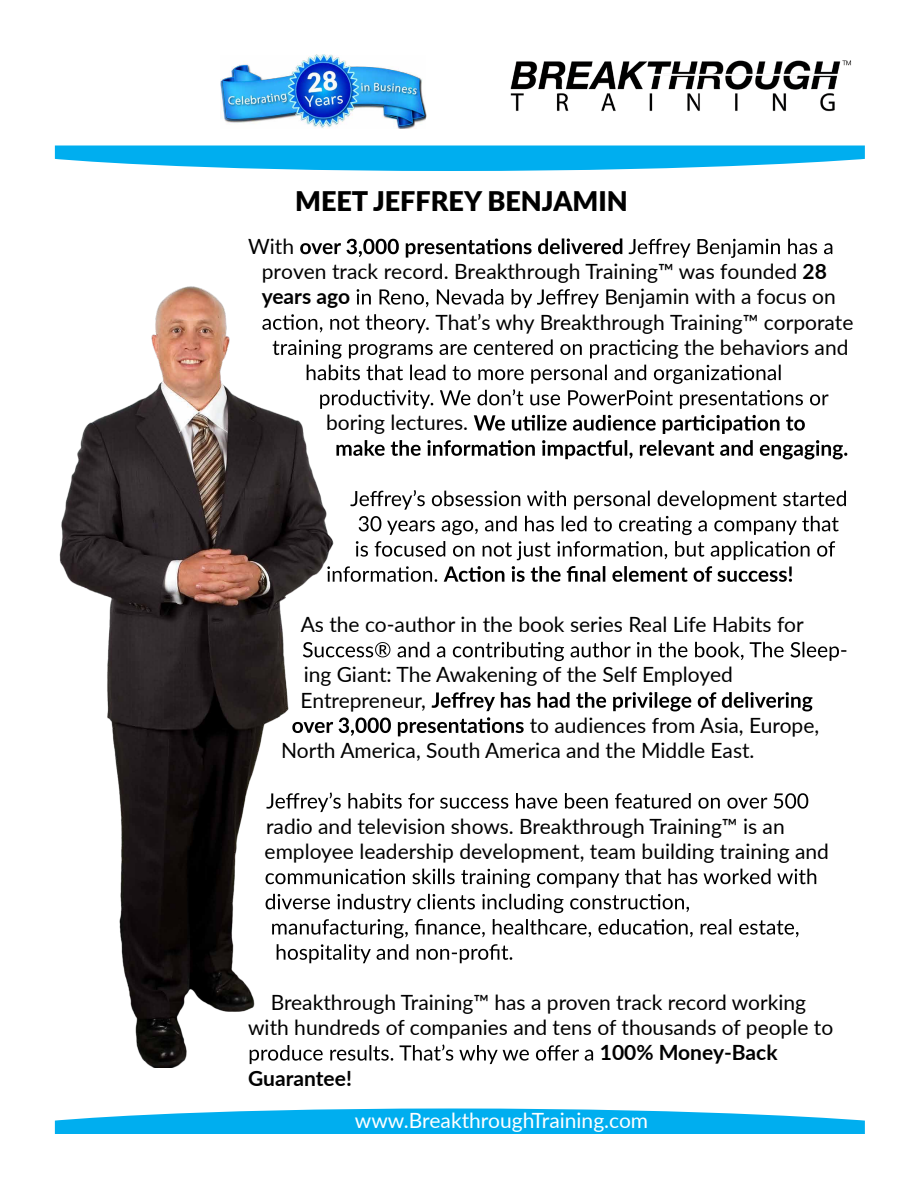
<style>
.page{position:relative;width:918px;height:1188px;background:#fff}
.page>*{position:absolute;margin:0;border:0;box-sizing:border-box;transform-origin:0 0}
.t1{font:900 27px "Lato";color:#000}
.t2{font:21px/25.2px "Lato";color:#000}
.t3{font:21px "Lato";color:#fff}
.t4{font:700 21px "Lato";color:#000}
.s1{font-weight:700}
</style>
<div class="page">
<img style="left:59px;top:286px;width:275px;height:782px">
<svg style="left:300px;top:238px;width:322px;height:20px"></svg>
<svg style="left:629px;top:239px;width:203px;height:19px"></svg>
<svg style="left:357px;top:289px;width:260px;height:19px"></svg>
<svg style="left:262px;top:314px;width:164px;height:19px"></svg>
<svg style="left:273px;top:339px;width:367px;height:20px"></svg>
<svg style="left:307px;top:365px;width:522px;height:44px"></svg>
<svg style="left:474px;top:415px;width:331px;height:19px"></svg>
<svg style="left:336px;top:440px;width:511px;height:19px"></svg>
<svg style="left:350px;top:490px;width:496px;height:20px"></svg>
<svg style="left:359px;top:516px;width:480px;height:19px"></svg>
<svg style="left:356px;top:541px;width:479px;height:19px"></svg>
<svg style="left:327px;top:566px;width:110px;height:16px"></svg>
<svg style="left:444px;top:566px;width:348px;height:16px"></svg>
<svg style="left:303px;top:642px;width:543px;height:19px"></svg>
<svg style="left:432px;top:692px;width:380px;height:19px"></svg>
<svg style="left:292px;top:717px;width:232px;height:19px"></svg>
<svg style="left:266px;top:792px;width:542px;height:20px"></svg>
<svg style="left:266px;top:869px;width:550px;height:19px"></svg>
<svg style="left:266px;top:894px;width:423px;height:19px"></svg>
<svg style="left:272px;top:919px;width:526px;height:19px"></svg>
<svg style="left:277px;top:944px;width:235px;height:19px"></svg>
<svg style="left:250px;top:1044px;width:343px;height:20px"></svg>
<svg style="left:55px;top:1108px;width:810px;height:26px;background:#28baf1"></svg>
<svg style="left:55px;top:146px;width:810px;height:25px;background:#25b9f1"></svg>
<img style="left:510px;top:60px;width:341px;height:52px">
<img style="left:222px;top:54px;width:205px;height:74px">
<p class="t1" style="left:295px;top:181px;width:334px">MEET JEFFREY BENJAMIN</p>
<p class="t2" style="left:262px;top:233px;width:567px;text-indent:-13px">With<br>proven track record. Breakthrough Training™ was founded <span class="s1">28 years ago</span></p>
<p class="t2" style="left:617px;top:283px;width:220px">enjamin with a focus on</p>
<p class="t2" style="left:425px;top:309px;width:430px">. That’s why Breakthrough Training™ corporate</p>
<p class="t2" style="left:641px;top:334px;width:209px">cing the behaviors and</p>
<p class="t2" style="left:326px;top:409px;width:144px">boring lectures.</p>
<p class="t2" style="left:301px;top:611px;width:504px">As the co-author in the book series Real Life Habits for</p>
<p class="t2" style="left:304px;top:661px;width:431px">ing Giant: The Awakening of the Self Employed</p>
<p class="t2" style="left:301px;top:687px;width:127px">Entrepreneur,</p>
<p class="t2" style="left:530px;top:712px;width:291px">to audiences from Asia, Europe,</p>
<p class="t2" style="left:281px;top:737px;width:475px">North America, South America and the Middle East.</p>
<p class="t2" style="left:265px;top:813px;width:566px">radio and television shows. Breakthrough Training™ is an employee leadership development, team building training and</p>
<p class="t2" style="left:248px;top:989px;width:587px;text-align:center">Breakthrough Training™ has a proven track record working<br>with hundreds of companies and tens of thousands of people to</p>
<p class="t4" style="left:600px;top:1037px;width:179px">100% Money-Back</p>
<p class="t4" style="left:248px;top:1063px;width:105px">Guarantee!</p>
<p class="t3" style="left:355px;top:1106px;width:295px">www.BreakthroughTraining.com</p>
</div>
